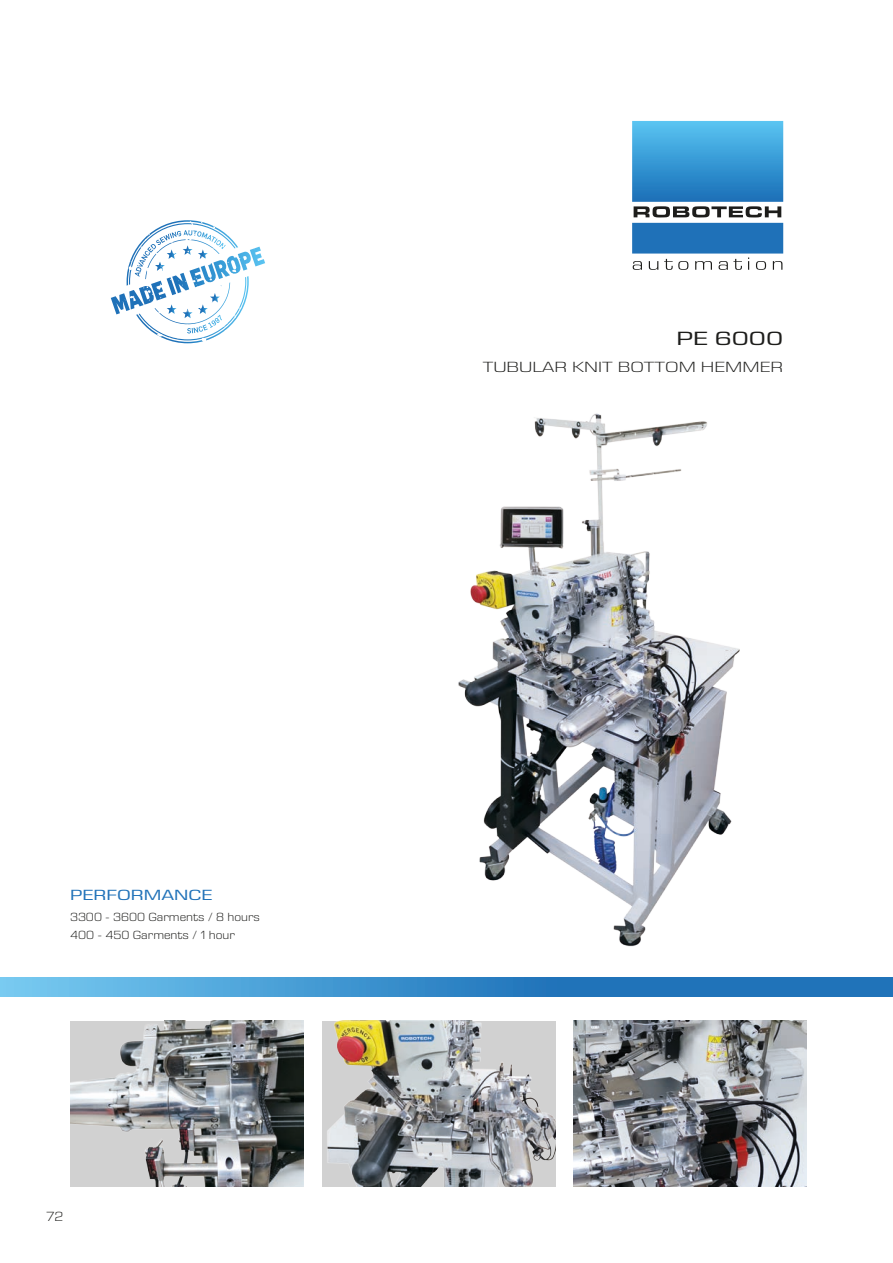
<style>
.page{position:relative;width:893px;height:1263px;background:#fff}
.page>*{position:absolute;margin:0;border:0;box-sizing:border-box;transform-origin:0 0}
.t1{font:19.5px "Eurostile Next LT Pro";color:#1d1d1b;scale:1.41 1}
.t2{font:300 15px "Eurostile Next LT Pro";color:#1d1d1b;scale:1.35 1}
.t3{font:15px "Eurostile Next LT Pro";color:#2273b9;scale:1.35 1}
.t4{font:300 13.5px "Eurostile Next LT Pro";color:#1d1d1b;scale:1.1 1}
.t5{font:300 12px/18px "Eurostile Next LT Pro";color:#1d1d1b;scale:1.1 1}
</style>
<div class="page">
<img style="left:574px;top:1021px;width:233px;height:165px">
<img style="left:322px;top:1021px;width:233px;height:165px">
<img style="left:71px;top:1021px;width:233px;height:166px">
<svg style="left:0;top:978px;width:893px;height:19px"></svg>
<svg style="left:632px;top:121px;width:151px;height:149px"></svg>
<svg style="left:110px;top:220px;width:155px;height:123px"></svg>
<img style="left:458px;top:413px;width:282px;height:534px">
<p class="t3" style="left:70px;top:887px;width:107px">PERFORMANCE</p>
<p class="t5" style="left:70px;top:908px;width:174px">3300 - 3600 Garments / 8 hours<br>400 - 450 Garments / 1 hour</p>
<p class="t4" style="left:46px;top:1209px;width:17px">72</p>
<h1 class="t1" style="left:676px;top:328px;width:77px">PE 6000</h1>
<p class="t2" style="left:483px;top:359px;width:224px">TUBULAR KNIT BOTTOM HEMMER</p>
</div>
